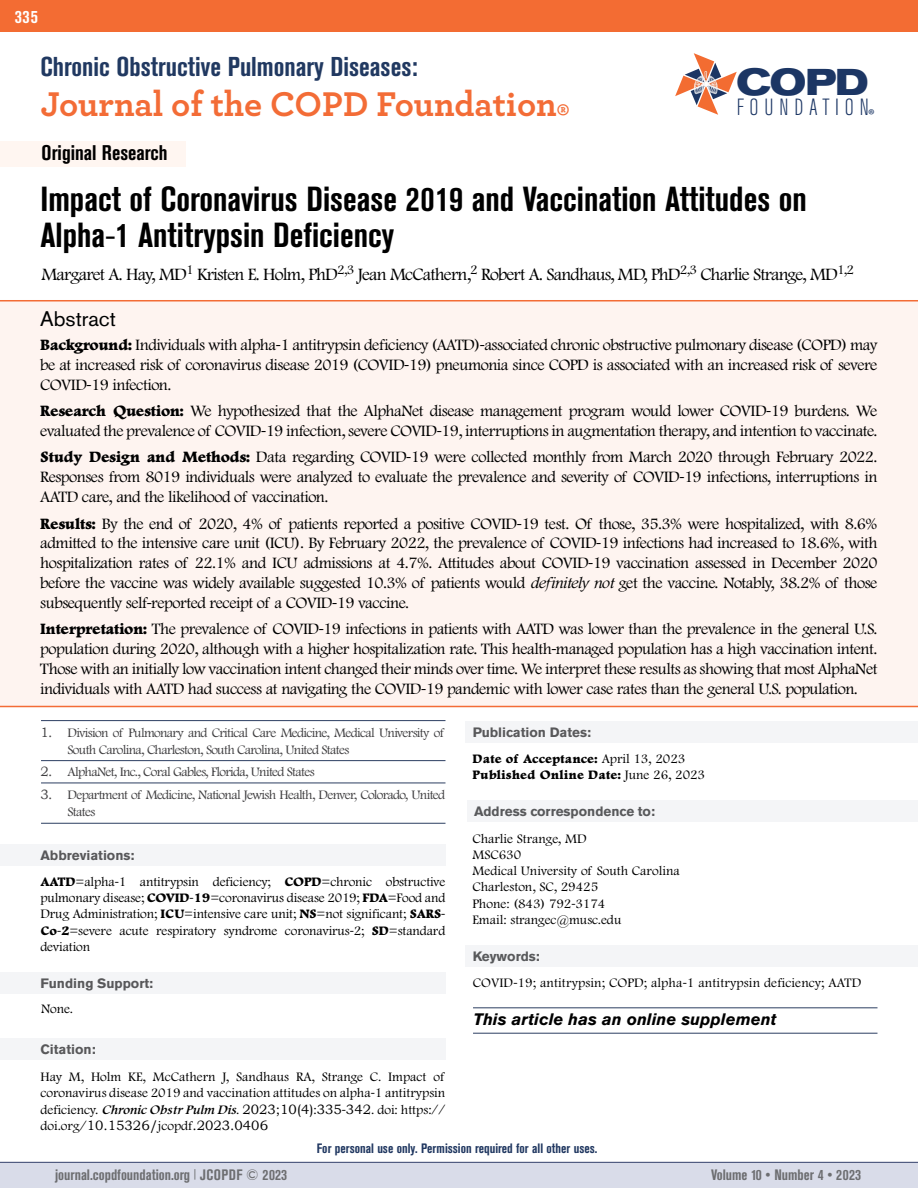
<style>
.page{position:relative;width:918px;height:1188px;background:#fff}
.page>*{position:absolute;margin:0;border:0;box-sizing:border-box;transform-origin:0 0}
.t1{font:700 expanded 36.9px "Akzidenz Grotesk BQ";color:#1c3664}
.t2{font:700 36px "Breathe";color:#f36c36}
.t3{font:700 condensed 34.5px/36px "Akzidenz Grotesk BE";color:#000}
.t4{font:700 condensed 27px "Akzidenz Grotesk BE";color:#213961}
.t5{font:300 condensed 23.25px "Akzidenz Grotesk BQ";letter-spacing:.255em;color:#1c3664}
.t6{font:700 condensed 21px "Akzidenz Grotesk BE";color:#000}
.t7{font:21px "Akzidenz Grotesk BQ";color:#000101}
.t8{font:300 18px "Footlight MT Pro";letter-spacing:-.045em;color:#000}
.t9{font:300 16.5px/19.8px "Footlight MT Pro";letter-spacing:-.03em;color:#000;text-align:justify}
.t10{font:italic 700 16.5px "Akzidenz Grotesk BQ";color:#000}
.t11{font:700 condensed 15px "Akzidenz Grotesk BE";color:#6d6e71}
.t12{font:300 13.5px/16.2px "Footlight MT Pro";color:#000;text-align:justify}
.t13{font:300 13.5px/16.2px "Footlight MT Pro";letter-spacing:-.05em;color:#414042}
.t14{font:800 13.5px/16.2px "Footlight MT Pro";color:#000}
.t15{font:700 13.5px "Akzidenz Grotesk BE";color:#58585a}
.t16{font:700 condensed 13.5px "Akzidenz Grotesk BE";color:#213861}
.t17{font:13.5px "Bookman Old Style";color:#000}
.t18{font:700 13.5px "Akzidenz Grotesk BE";color:#58595b}
.s1{font-family:"Myriad Pro";font-weight:400;font-stretch:normal}
.s2{font-weight:800}
.s3{font-family:"Myriad Pro";font-weight:400}
.s4{font-style:italic}
.s5{font-family:"Bookman Old Style";font-weight:400}
.s6{font-weight:400;font-style:italic}
.s7{font-family:"Footlight MT Pro";font-weight:300}
.s8{font-weight:300}
.s9{color:#58585a}
</style>
<div class="page">
<div style="left:0;top:1162px;width:918px;height:26px;background:#d9dce9"></div>
<div style="left:0;top:0;width:918px;height:32px;background:#f36c33"></div>
<hr style="left:0;top:1162px;width:918px;height:1px;background:#34416b">
<svg style="left:675px;top:53px;width:62px;height:62px"></svg>
<div style="left:0;top:142px;width:186px;height:25px;background:#fff6f1"></div>
<div style="left:0;top:300px;width:918px;height:407px;background:#fef4f0"></div>
<hr style="left:41px;top:720px;width:404px;height:1px;background:#2c3e61">
<hr style="left:41px;top:760px;width:404px;height:1px;background:#2c3e61">
<hr style="left:41px;top:783px;width:404px;height:1px;background:#2c3e61">
<hr style="left:41px;top:823px;width:404px;height:1px;background:#2c3e61">
<div style="left:0;top:844px;width:446px;height:22px;background:#f4f5f7"></div>
<div style="left:0;top:973px;width:446px;height:21px;background:#f4f5f7"></div>
<div style="left:0;top:1038px;width:445px;height:22px;background:#f4f5f7"></div>
<div style="left:466px;top:721px;width:452px;height:21px;background:#f4f5f7"></div>
<div style="left:467px;top:800px;width:451px;height:21px;background:#f4f5f7"></div>
<div style="left:466px;top:945px;width:452px;height:22px;background:#f4f5f7"></div>
<hr style="left:473px;top:1008px;width:404px;height:1px;background:#2c3e61">
<hr style="left:473px;top:1033px;width:404px;height:1px;background:#2c3e61">
<h3 class="t4" style="left:40px;top:51px;width:379px">Chronic Obstructive Pulmonary Diseases:</h3>
<h2 class="t2" style="left:40px;top:75px;width:531px">Journal of the COPD Foundation<sub>®</sub></h2>
<p class="t6" style="left:42px;top:141px;width:127px">Original Research</p>
<h1 class="t1" style="left:736px;top:61px;width:134px">COPD</h1>
<h3 class="t5" style="left:737px;top:94px;width:140px">FOUNDATION<sub>®</sub></h3>
<h3 class="t3" style="left:40px;top:181px;width:768px">Impact of Coronavirus Disease 2019 and Vaccination Attitudes on<br>Alpha<span class="s1">-</span>1 Antitrypsin Deficiency</h3>
<p class="t8" style="left:41px;top:265px;width:814px">Margaret A. Hay, MD<sup>1</sup> Kristen E. Holm, PhD<sup>2,3</sup> Jean McCathern,<sup>2</sup> Robert A. Sandhaus, MD, PhD<sup>2,3</sup> Charlie Strange, MD<sup>1,2</sup></p>
<p class="t7" style="left:40px;top:307px;width:77px">Abstract</p>
<p class="t9" style="left:40px;top:335px;width:839px"><span class="s2">Background:</span> Individuals with alpha<span class="s3">-</span>1 antitrypsin deficiency (AATD)<span class="s3">-</span>associated chronic obstructive pulmonary disease (COPD) may be at increased risk of coronavirus disease 2019 (COVID<span class="s3">-</span>19) pneumonia since COPD is associated with an increased risk of severe COVID<span class="s3">-</span>19 infection.</p>
<p class="t9" style="left:40px;top:401px;width:839px"><span class="s2">Research Question:</span> We hypothesized that the AlphaNet disease management program would lower COVID<span class="s3">-</span>19 burdens. We evaluated the prevalence of COVID<span class="s3">-</span>19 infection, severe COVID<span class="s3">-</span>19, interruptions in augmentation therapy, and intention to vaccinate.</p>
<p class="t9" style="left:40px;top:448px;width:839px"><span class="s2">Study Design and Methods:</span> Data regarding COVID<span class="s3">-</span>19 were collected monthly from March 2020 through February 2022.<br>Responses from 8019 individuals were analyzed to evaluate the prevalence and severity of COVID<span class="s3">-</span>19 infections, interruptions in AATD care, and the likelihood of vaccination.</p>
<p class="t9" style="left:40px;top:514px;width:839px"><span class="s2">Results:</span> By the end of 2020, 4% of patients reported a positive COVID<span class="s3">-</span>19 test. Of those, 35.3% were hospitalized, with 8.6% admitted to the intensive care unit (ICU). By February 2022, the prevalence of COVID<span class="s3">-</span>19 infections had increased to 18.6%, with hospitalization rates of 22.1% and ICU admissions at 4.7%. Attitudes about COVID<span class="s3">-</span>19 vaccination assessed in December 2020 before the vaccine was widely available suggested 10.3% of patients would <span class="s4">definitely not</span> get the vaccine. Notably, 38.2% of those subsequently self<span class="s3">-</span>reported receipt of a COVID<span class="s3">-</span>19 vaccine.</p>
<p class="t9" style="left:40px;top:620px;width:839px"><span class="s2">Interpretation:</span> The prevalence of COVID<span class="s3">-</span>19 infections in patients with AATD was lower than the prevalence in the general U.S. population during 2020, although with a higher hospitalization rate. This health<span class="s3">-</span>managed population has a high vaccination intent.<br>Those with an initially low vaccination intent changed their minds over time. We interpret these results as showing that most AlphaNet individuals with AATD had success at navigating the COVID<span class="s3">-</span>19 pandemic with lower case rates than the general U.S. population.</p>
<p class="t13" style="left:68px;top:725px;width:378px;text-indent:-27px"><span class="s5">1.</span> Division of Pulmonary and Critical Care Medicine, Medical University of<br>South Carolina, Charleston, South Carolina, United States</p>
<p class="t13" style="left:41px;top:764px;width:276px"><span class="s5">2.</span> AlphaNet, Inc., Coral Gables, Florida, United States</p>
<p class="t13" style="left:68px;top:787px;width:379px;text-indent:-27px"><span class="s5">3.</span> Department of Medicine, National Jewish Health, Denver, Colorado, United<br>States</p>
<p class="t15" style="left:41px;top:848px;width:95px">Abbreviations:</p>
<p class="t12" style="left:40px;top:874px;width:407px"><span class="s2">AATD</span>=alpha<span class="s3">-</span>1 antitrypsin deficiency; <span class="s2">COPD</span>=chronic obstructive pulmonary disease; <span class="s2">COVID</span><span class="s3">-</span><span class="s2">19</span>=coronavirus disease 2019; <span class="s2">FDA</span>=Food and Drug Administration; <span class="s2">ICU</span>=intensive care unit; <span class="s2">NS</span>=not significant; <span class="s2">SARS</span><span class="s3">-</span><span class="s2">Co</span><span class="s3">-</span><span class="s2">2</span>=severe acute respiratory syndrome coronavirus<span class="s3">-</span>2; <span class="s2">SD</span>=standard deviation</p>
<p class="t15" style="left:41px;top:976px;width:114px">Funding Support:</p>
<p class="t12" style="left:41px;top:1001px;width:34px">None.</p>
<p class="t15" style="left:41px;top:1042px;width:57px">Citation:</p>
<p class="t12" style="left:40px;top:1069px;width:407px">Hay M, Holm KE, McCathern J, Sandhaus RA, Strange C. Impact of coronavirus disease 2019 and vaccination attitudes on alpha<span class="s3">-</span>1 antitrypsin deficiency. <span class="s6">Chronic Obstr Pulm Dis</span>. <span class="s5">2023;10(4)</span>:<span class="s5">335</span><span class="s3">-</span><span class="s5">342</span>. doi: https://</p>
<p class="t17" style="left:40px;top:1116px;width:229px"><span class="s7">doi.org/</span>10.15326/<span class="s7">jcopdf</span>.2023.0406</p>
<p class="t15" style="left:473px;top:724px;width:120px">Publication Dates:</p>
<p class="t14" style="left:473px;top:751px;width:234px">Date of Acceptance: <span class="s8">April 13, 2023<br></span>Published Online Date: <span class="s8">June 26, 2023</span></p>
<p class="t18" style="left:474px;top:803px;width:182px">Address correspondence to<span class="s9">:</span></p>
<p class="t12" style="left:473px;top:831px;width:209px;text-align:left">Charlie Strange, MD<br>MSC630<br>Medical University of South Carolina<br>Charleston, SC, 29425<br>Phone: (843) 792<span class="s3">-</span>3174<br>Email: strangec@musc.edu</p>
<p class="t18" style="left:473px;top:948px;width:69px">Keywords<span class="s9">:</span></p>
<p class="t12" style="left:473px;top:975px;width:390px">COVID<span class="s3">-</span>19; antitrypsin; COPD; alpha<span class="s3">-</span>1 antitrypsin deficiency; AATD</p>
<p class="t10" style="left:473px;top:1009px;width:305px">This article has an online supplement</p>
<p class="t16" style="left:317px;top:1141px;width:282px">For personal use only. Permission required for all other uses.</p>
<p class="t11" style="left:55px;top:1166px;width:234px">journal.copdfoundation.org <sup>|</sup> JCOPDF © 2023</p>
<p class="t11" style="left:711px;top:1166px;width:151px">Volume 10 • Number 4 • 2023</p>
</div>
